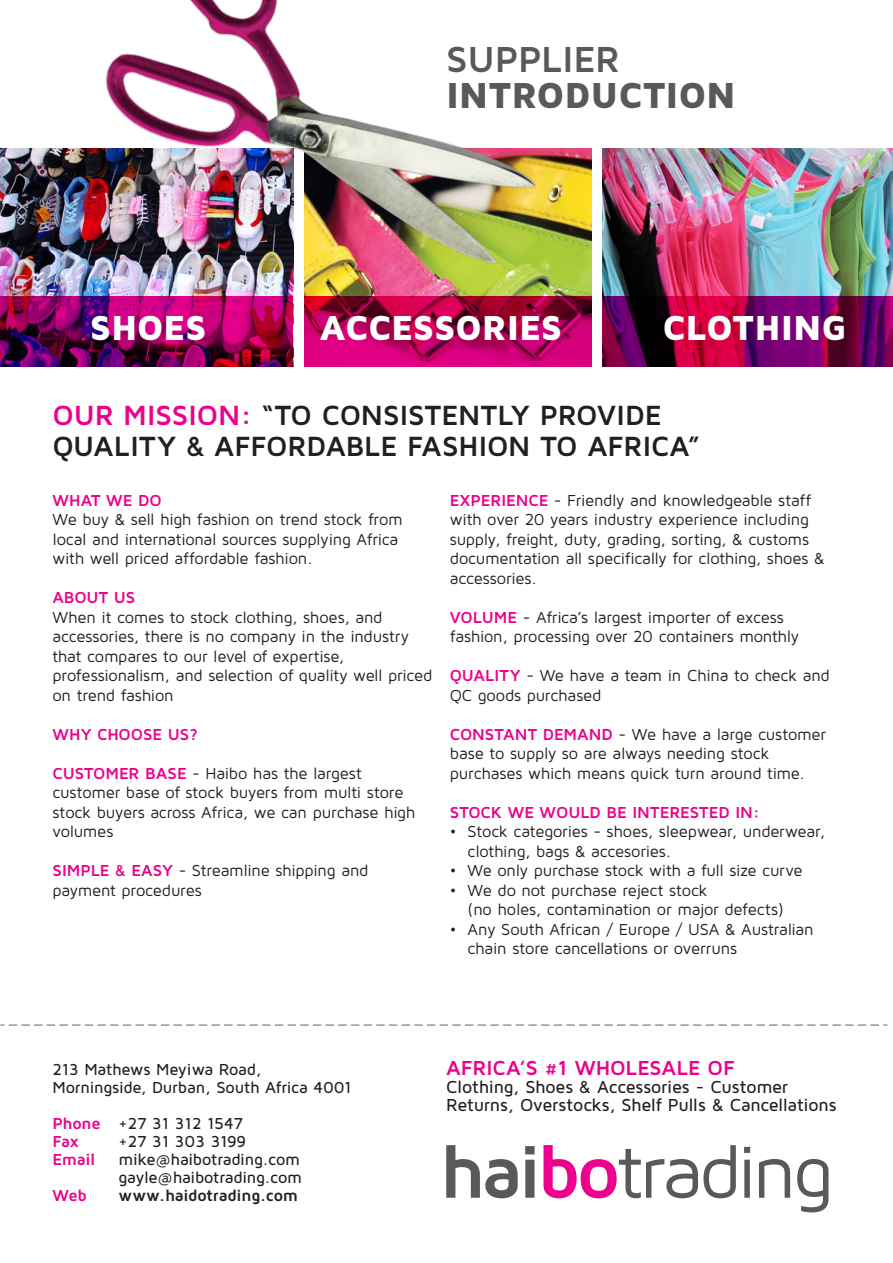
<style>
.page{position:relative;width:893px;height:1263px;background:#fff}
.page>*{position:absolute;margin:0;border:0;box-sizing:border-box;transform-origin:0 0}
.t1{font:900 37.5px "Maven Pro";letter-spacing:-.005em;color:#58595b}
.t2{font:700 37.5px "Maven Pro";letter-spacing:-.005em;color:#58595b}
.t3{font:900 36px "Maven Pro";letter-spacing:-.005em;color:#fff}
.t4{font:700 28.8px/30.6px "Maven Pro";letter-spacing:-.005em;color:#231f20}
.t5{font:700 21px "Maven Pro";letter-spacing:-.005em;color:#ec008c}
.t6{font:500 18px/18px "Maven Pro";letter-spacing:-.015em;color:#231f20}
.t7{font:16.5px/19.5px "Maven Pro";letter-spacing:-.015em;color:#231f20}
.t8{font:500 16.5px/18px "Maven Pro";letter-spacing:-.015em;color:#231f20}
.t9{font:700 16.5px "Maven Pro";letter-spacing:-.005em;color:#ec008c}
.t10{font:700 16.5px "Maven Pro";letter-spacing:-.015em;color:#231f20}
.s1{color:#ec008c}
.s2{font-weight:700;color:#ec008c}
</style>
<div class="page">
<img style="left:0;top:149px;width:294px;height:218px">
<svg style="left:0;top:296px;width:293px;height:71px;background:#810054"></svg>
<img style="left:602px;top:149px;width:291px;height:147px">
<svg style="left:304px;top:305px;width:288px;height:62px;background:#b7005c"></svg>
<svg style="left:602px;top:296px;width:291px;height:71px;background:#7a004b"></svg>
<svg style="left:446px;top:1145px;width:72px;height:53px"></svg>
<svg style="left:525px;top:1146px;width:10px;height:52px"></svg>
<svg style="left:543px;top:1145px;width:193px;height:53px"></svg>
<svg style="left:744px;top:1147px;width:6px;height:51px"></svg>
<svg style="left:759px;top:1159px;width:31px;height:39px"></svg>
<svg style="left:797px;top:1159px;width:31px;height:53px"></svg>
<img style="left:72px;top:0;width:520px;height:305px">
<svg style="left:0;top:1024px;width:887px;height:2px"></svg>
<h1 class="t2" style="left:446px;top:35px;width:175px">SUPPLIER</h1>
<h1 class="t1" style="left:446px;top:72px;width:291px">INTRODUCTION</h1>
<h2 class="t3" style="left:90px;top:306px;width:118px">SHOES</h2>
<h2 class="t3" style="left:319px;top:306px;width:245px">ACCESSORIES</h2>
<h2 class="t3" style="left:662px;top:306px;width:185px">CLOTHING</h2>
<h3 class="t4" style="left:52px;top:399px;width:649px"><span class="s1">OUR MISSION:</span> “TO CONSISTENTLY PROVIDE<br>QUALITY &amp; AFFORDABLE FASHION TO AFRICA”</h3>
<p class="t9" style="left:52px;top:490px;width:111px">WHAT WE DO</p>
<p class="t7" style="left:52px;top:509px;width:352px">We buy &amp; sell high fashion on trend stock from local and international sources supplying Africa with well priced affordable fashion.</p>
<p class="t9" style="left:52px;top:587px;width:85px">ABOUT US</p>
<p class="t7" style="left:52px;top:607px;width:381px">When it comes to stock clothing, shoes, and accessories, there is no company in the industry that compares to our level of expertise, professionalism, and selection of quality well priced on trend fashion</p>
<p class="t9" style="left:52px;top:724px;width:147px">WHY CHOOSE US?</p>
<p class="t7" style="left:52px;top:763px;width:364px"><span class="s2">CUSTOMER BASE</span> - Haibo has the largest customer base of stock buyers from multi store stock buyers across Africa, we can purchase high volumes</p>
<p class="t7" style="left:52px;top:860px;width:317px"><span class="s2">SIMPLE &amp; EASY</span> - Streamline shipping and payment procedures</p>
<p class="t7" style="left:450px;top:490px;width:376px"><span class="s2">EXPERIENCE</span> - Friendly and knowledgeable staff with over 20 years industry experience including supply, freight, duty, grading, sorting, &amp; customs documentation all specifically for clothing, shoes &amp; accessories.</p>
<p class="t7" style="left:450px;top:607px;width:351px"><span class="s2">VOLUME</span> - Africa’s largest importer of excess fashion, processing over 20 containers monthly</p>
<p class="t7" style="left:450px;top:665px;width:381px"><span class="s2">QUALITY</span> - We have a team in China to check and<br>QC goods purchased</p>
<p class="t7" style="left:450px;top:724px;width:378px"><span class="s2">CONSTANT DEMAND</span> - We have a large customer base to supply so are always needing stock purchases which means quick turn around time.</p>
<p class="t9" style="left:450px;top:802px;width:311px">STOCK WE WOULD BE INTERESTED IN:</p>
<p class="t7" style="left:468px;top:821px;width:359px;text-indent:-18px">• Stock categories - shoes, sleepwear, underwear, clothing, bags &amp; accesories.</p>
<p class="t7" style="left:450px;top:860px;width:354px">• We only purchase stock with a full size curve</p>
<p class="t7" style="left:468px;top:880px;width:318px;text-indent:-18px">• We do not purchase reject stock<br>(no holes, contamination or major defects)</p>
<p class="t7" style="left:468px;top:919px;width:348px;text-indent:-18px">• Any South African / Europe / USA &amp; Australian chain store cancellations or overruns</p>
<p class="t8" style="left:52px;top:1060px;width:301px">213 Mathews Meyiwa Road,<br>Morningside, Durban, South Africa 4001</p>
<p class="t8" style="left:52px;top:1114px;width:192px"><span class="s2">Phone</span> +27 31 312 1547<br><span class="s2">Fax</span></p>
<p class="t8" style="left:119px;top:1132px;width:129px">+27 31 303 3199</p>
<p class="t9" style="left:52px;top:1149px;width:45px">Email</p>
<p class="t8" style="left:119px;top:1150px;width:185px">mike@haibotrading.com gayle@haibotrading.com</p>
<p class="t9" style="left:52px;top:1185px;width:36px">Web</p>
<p class="t10" style="left:119px;top:1185px;width:181px">www.haidotrading.com</p>
<p class="t5" style="left:446px;top:1055px;width:290px">AFRICA’S #1 WHOLESALE OF</p>
<p class="t6" style="left:446px;top:1077px;width:392px">Clothing, Shoes &amp; Accessories - Customer<br>Returns, Overstocks, Shelf Pulls &amp; Cancellations</p>
</div>
